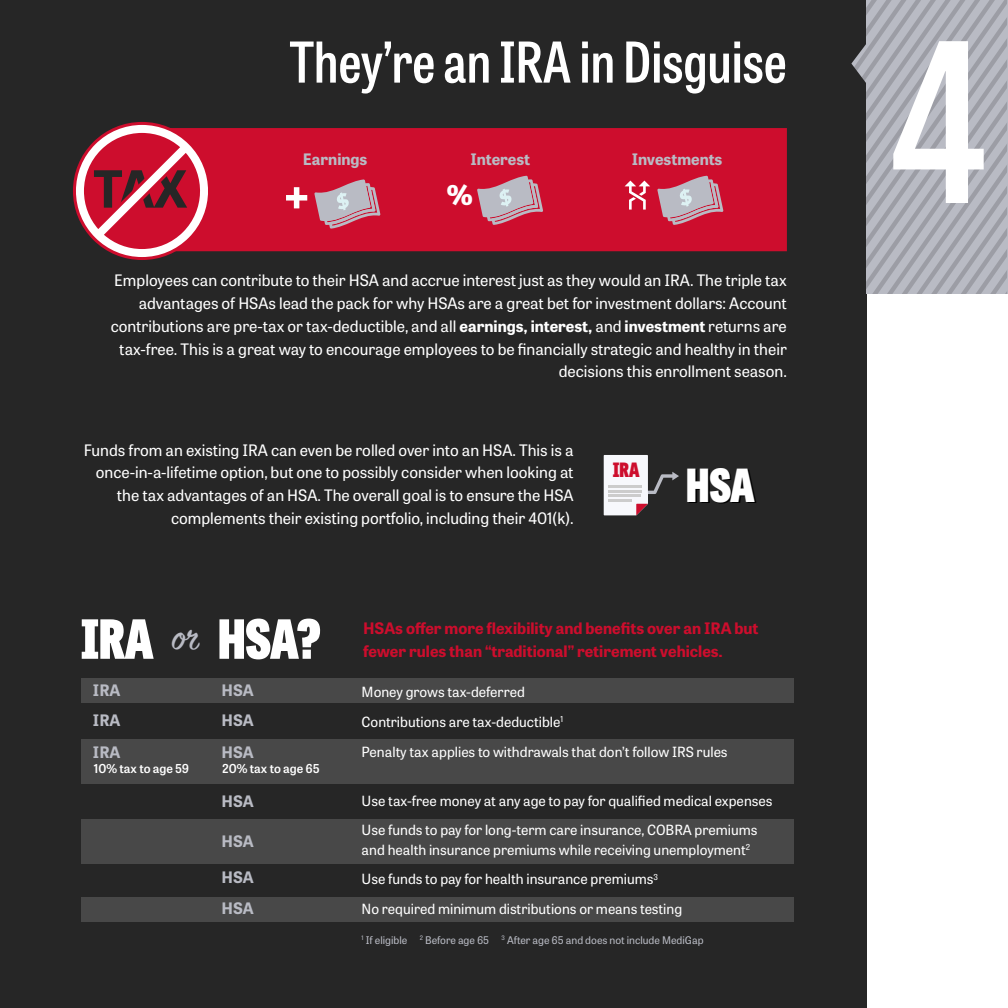
<style>
.page{position:relative;width:1008px;height:1008px;background:#fff}
.page>*{position:absolute;margin:0;border:0;box-sizing:border-box;transform-origin:0 0}
.t1{font:600 220.5px "Tablet Gothic Condensed";color:#fff}
.t2{font:600 56px "Tablet Gothic Condensed";color:#fff}
.t3{font:700 55.12px "Tablet Gothic";color:#fff}
.t4{font:800 53.73px "Tablet Gothic Condensed";letter-spacing:-.005em;color:#fff}
.t5{font:800 45.5px "Tablet Gothic Condensed";color:#fff}
.t6{font:800 27.47px "Tablet Gothic";color:#fff}
.t7{font:800 19.78px "Tablet Gothic Condensed";color:#cd0d2d}
.t8{font:15.75px/22.8px "Tablet Gothic";color:#fff;text-align:right}
.t9{font:700 15.75px/22.9px "Tablet Gothic";color:#cd0d2d}
.t10{font:700 15.75px/31px "Tablet Gothic";color:#b9bbc4}
.t11{font:14px/29.8px "Tablet Gothic";color:#fff}
.t12{font:600 12.25px "Tablet Gothic";letter-spacing:-.005em;color:#fff}
.t13{font:10.5px "Tablet Gothic";color:#b9bbc4}
.s1{font-weight:700}
</style>
<div class="page">
<div style="left:0;top:0;width:866px;height:1008px;background:#262626"></div>
<svg style="left:851px;top:0;width:156px;height:294px;background:#a2a3ab"></svg>
<div style="left:81px;top:679px;width:712px;height:24px;background:#484848"></div>
<div style="left:81px;top:739px;width:712px;height:44px;background:#484848"></div>
<div style="left:81px;top:819px;width:712px;height:44px;background:#484848"></div>
<div style="left:81px;top:897px;width:712px;height:25px;background:#484848"></div>
<div style="left:214px;top:128px;width:573px;height:123px;background:#cd0d2d"></div>
<svg style="left:73px;top:122px;width:141px;height:138px"></svg>
<svg style="left:604px;top:455px;width:75px;height:60px"></svg>
<hr style="left:609px;top:485px;width:33px;height:2px;background:#ccc">
<hr style="left:609px;top:490px;width:33px;height:2px;background:#ccc">
<hr style="left:609px;top:495px;width:32px;height:2px;background:#ccc">
<hr style="left:609px;top:500px;width:23px;height:2px;background:#ccc">
<svg style="left:314px;top:179px;width:66px;height:50px;background:#c27789"></svg>
<svg style="left:477px;top:176px;width:66px;height:49px;background:#c17a8b"></svg>
<svg style="left:657px;top:176px;width:66px;height:49px;background:#c17a8b"></svg>
<svg style="left:625px;top:181px;width:25px;height:29px"></svg>
<h2 class="t2" style="left:290px;top:24px;width:499px">They’re an IRA in Disguise</h2>
<p class="t10" style="left:303px;top:143px;width:66px">Earnings</p>
<p class="t10" style="left:470px;top:143px;width:61px">Interest</p>
<p class="t10" style="left:632px;top:143px;width:92px">Investments</p>
<h3 class="t3" style="left:281px;top:158px;width:33px">+</h3>
<h3 class="t6" style="left:447px;top:175px;width:27px">%</h3>
<p class="t8" style="left:111px;top:269px;width:678px">Employees can contribute to their HSA and accrue interest just as they would an IRA. The triple tax advantages of HSAs lead the pack for why HSAs are a great bet for investment dollars: Account contributions are pre-tax or tax-deductible, and all <span class="s1">earnings, interest,</span> and <span class="s1">investment</span> returns are tax-free. This is a great way to encourage employees to be financially strategic and healthy in their decisions this enrollment season.</p>
<p class="t8" style="left:84px;top:438px;width:491px">Funds from an existing IRA can even be rolled over into an HSA. This is a once-in-a-lifetime option, but one to possibly consider when looking at the tax advantages of an HSA. The overall goal is to ensure the HSA complements their existing portfolio, including their 401(k).</p>
<p class="t7" style="left:613px;top:455px;width:28px">IRA</p>
<h3 class="t5" style="left:686px;top:452px;width:70px">HSA</h3>
<h3 class="t4" style="left:81px;top:600px;width:242px">IRA HSA?</h3>
<p class="t10" style="left:93px;top:674px;width:29px">IRA</p>
<p class="t10" style="left:222px;top:674px;width:34px">HSA</p>
<p class="t10" style="left:93px;top:704px;width:29px">IRA</p>
<p class="t10" style="left:222px;top:704px;width:34px">HSA</p>
<p class="t10" style="left:93px;top:737px;width:29px">IRA</p>
<p class="t10" style="left:222px;top:737px;width:34px">HSA</p>
<p class="t10" style="left:222px;top:786px;width:34px">HSA</p>
<p class="t10" style="left:222px;top:825px;width:34px">HSA</p>
<p class="t10" style="left:222px;top:861px;width:34px">HSA<br>HSA</p>
<p class="t12" style="left:94px;top:760px;width:97px">10% tax to age 59</p>
<p class="t12" style="left:222px;top:760px;width:99px">20% tax to age 65</p>
<p class="t9" style="left:363px;top:616px;width:397px">HSAs offer more flexibility and benefits over an IRA but fewer rules than “traditional” retirement vehicles.</p>
<p class="t11" style="left:362px;top:677px;width:367px">Money grows tax-deferred<br>Contributions are tax-deductible<sup>1<br></sup>Penalty tax applies to withdrawals that don’t follow IRS rules</p>
<p class="t11" style="left:362px;top:785px;width:412px">Use tax-free money at any age to pay for qualified medical expenses<br>Use funds to pay for long-term care insurance, COBRA premiums</p>
<p class="t11" style="left:362px;top:834px;width:390px">and health insurance premiums while receiving unemployment<sup>2<br></sup>Use funds to pay for health insurance premiums<sup>3<br></sup>No required minimum distributions or means testing</p>
<p class="t13" style="left:362px;top:933px;width:343px"><sup>1</sup> If eligible <sup>2</sup> Before age 65 <sup>3</sup> After age 65 and does not include MediGap</p>
<h1 class="t1" style="left:889px;top:-28px;width:100px">4</h1>
</div>
